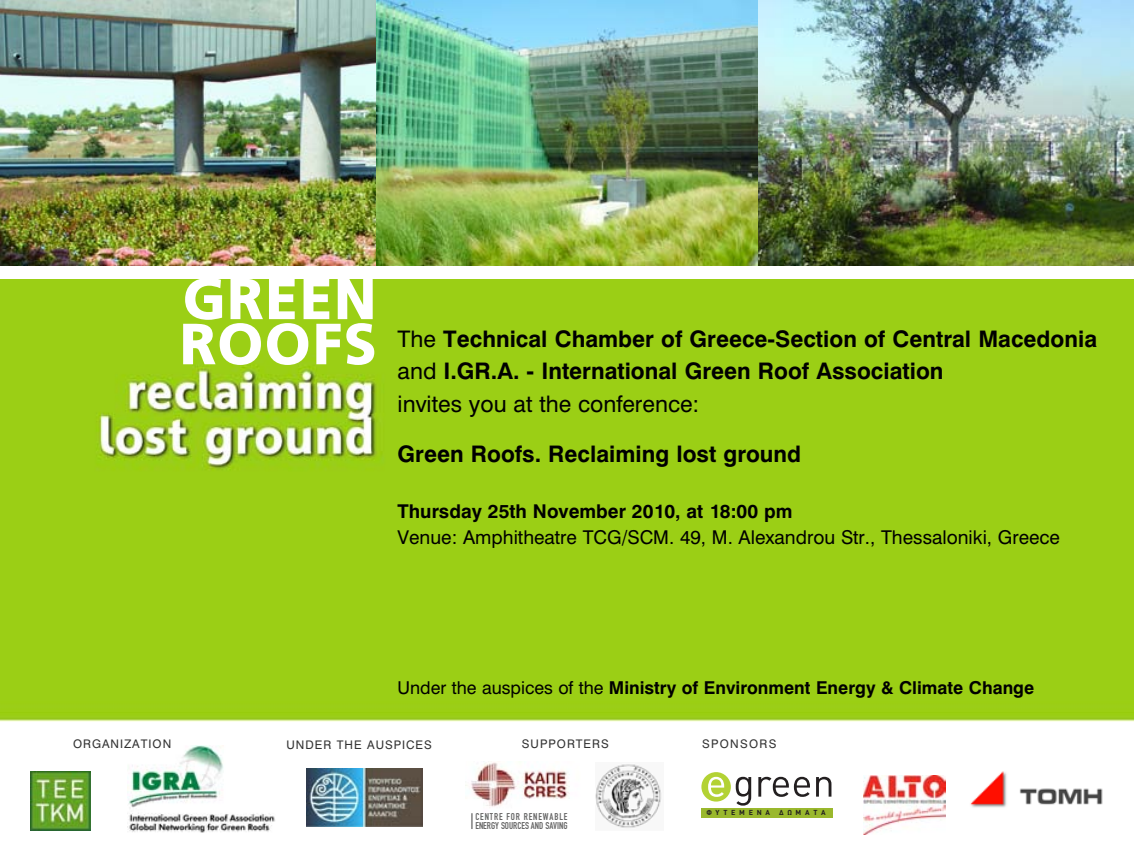
<style>
.page{position:relative;width:1134px;height:851px;background:#fff}
.page>*{position:absolute;margin:0;border:0;box-sizing:border-box;transform-origin:0 0}
.t1{font:900 58px/45px "PF Catalog";color:#fff}
.t2{font:22.5px/32.5px "UB Helvetica Bold";color:#000}
.t3{font:22.5px "UB Helvetica";color:#000}
.t4{font:18.75px "UB Helvetica";color:#000}
.t5{font:18.75px "UB Helvetica Bold";color:#000}
.t6{font:17.5px "UB Helvetica Bold";color:#000}
.t7{font:11.75px "UB Helvetica";letter-spacing:.085em;color:#333}
.t8{font:11.75px "UB Helvetica";letter-spacing:.11em;color:#333}
.t9{font:condensed 9.75px/9px "CF Din";color:#666}
.t10{font:700 7px "DIN Greek";color:#231f20}
.s1{font-family:"UB Helvetica"}
</style>
<div class="page">
<img style="left:128px;top:745px;width:147px;height:88px">
<div style="left:0;top:279px;width:1134px;height:443px;background:#9bcf15"></div>
<img style="left:758px;top:0;width:376px;height:265px">
<img style="left:0;top:0;width:377px;height:265px">
<img style="left:377px;top:0;width:381px;height:265px">
<div style="left:701px;top:772px;width:30px;height:29px;background:#b3d234;border-radius:50%"></div>
<svg style="left:736px;top:776px;width:15px;height:29px"></svg>
<svg style="left:758px;top:776px;width:52px;height:20px"></svg>
<svg style="left:816px;top:776px;width:15px;height:20px"></svg>
<svg style="left:708px;top:776px;width:16px;height:20px"></svg>
<div style="left:701px;top:807px;width:131px;height:10px;background:#9ab82d"></div>
<svg style="left:306px;top:826px;width:117px;height:1px"></svg>
<img style="left:306px;top:768px;width:117px;height:58px">
<img style="left:970px;top:771px;width:133px;height:37px">
<img style="left:30px;top:771px;width:61px;height:59px">
<img style="left:466px;top:761px;width:104px;height:46px">
<img style="left:596px;top:764px;width:66px;height:64px">
<svg style="left:471px;top:813px;width:2px;height:15px"></svg>
<img style="left:863px;top:775px;width:82px;height:59px">
<h1 class="t1" style="left:179px;top:281px;width:200px">GREEN<br>ROOFS</h1>
<p class="t2" style="left:398px;top:322px;width:701px"><span class="s1">∆he</span> Technical Chamber of Greece-Section of Central Macedonia <span class="s1">and</span> I.GR.A. - International Green Roof Association</p>
<p class="t3" style="left:398px;top:391px;width:303px">invites you at the conference:</p>
<p class="t2" style="left:398px;top:437px;width:405px">Green Roofs. Reclaiming lost ground</p>
<p class="t5" style="left:398px;top:500px;width:396px">Thursday 25th ¡Ôvember 2010, at 18:00 pm</p>
<p class="t4" style="left:398px;top:527px;width:664px">Venue: ∞mphitheatre ∆CG/SCM. 49, ª. ∞lexandrou Str., Thessaloniki, Greece</p>
<p class="t6" style="left:398px;top:678px;width:638px"><span class="s1">Under the auspices of the</span> Ministry of Environment Energy &amp; Climate Change</p>
<p class="t7" style="left:286px;top:737px;width:147px">UNDER THE AUSPICES</p>
<p class="t7" style="left:522px;top:737px;width:88px">SUPPORTERS</p>
<p class="t7" style="left:73px;top:737px;width:100px">ORGANIZATION</p>
<p class="t8" style="left:702px;top:737px;width:76px">SPONSORS</p>
<p class="t9" style="left:475px;top:812px;width:94px">CENTRE FOR RENEWABLE<br>ENERGY SOURCES AND SAVING</p>
<p class="t10" style="left:706px;top:810px;width:65px">ΦΥΤΕΜΕΝΑ</p>
<p class="t10" style="left:779px;top:810px;width:48px">∆ΩΜΑΤΑ</p>
</div>
